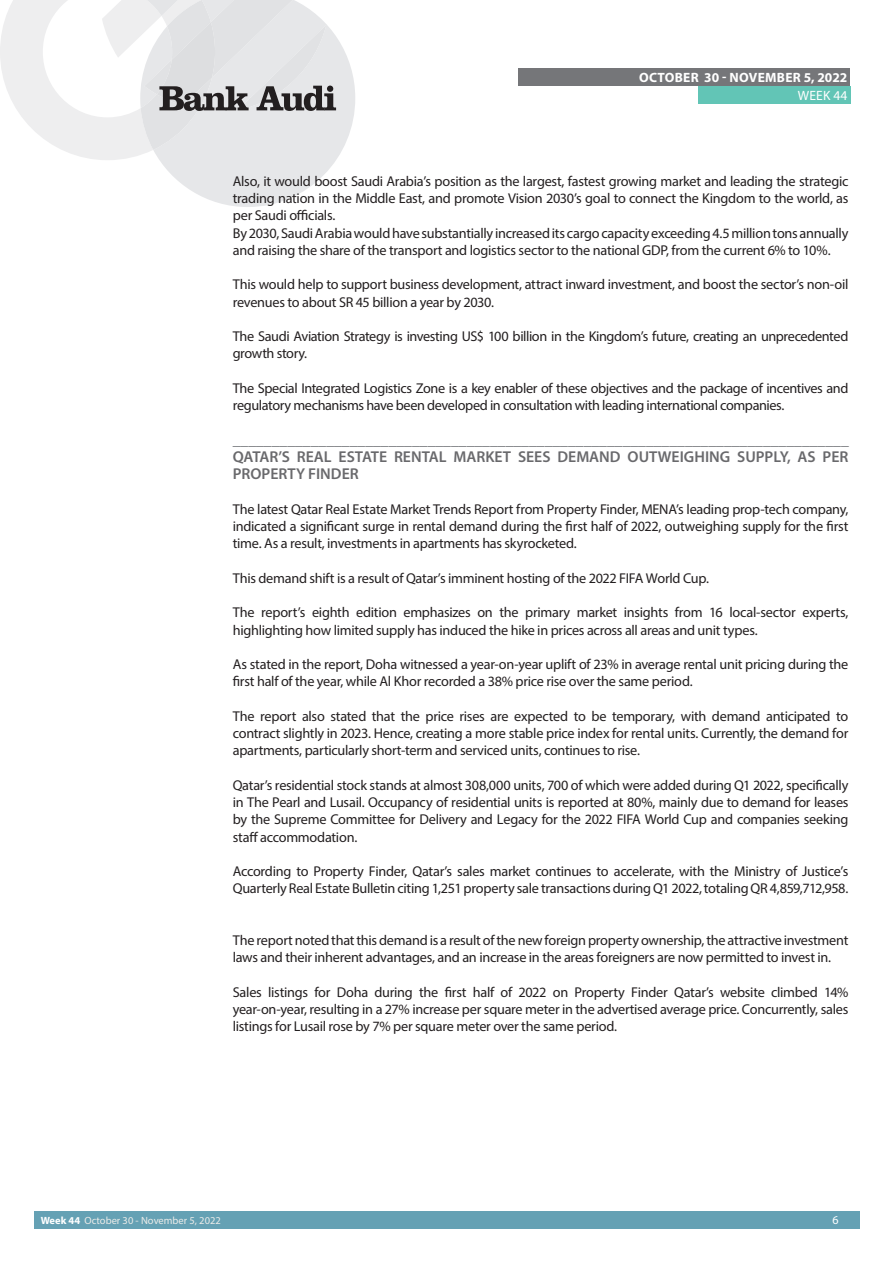
<style>
.page{position:relative;width:893px;height:1263px;background:#fff}
.page>*{position:absolute;margin:0;border:0;box-sizing:border-box;transform-origin:0 0}
.t1{font:600 15.75px/17.2px "Myriad Pro";color:#69696c}
.t2{font:15.6px "Myriad Pro";color:#707276}
.t3{font:14.25px/17.2px "Myriad Pro";letter-spacing:-.02em;color:#231f20}
.t4{font:700 13.5px "Myriad Pro";letter-spacing:.02em;color:#fff}
.t5{font:13.5px "Myriad Pro";letter-spacing:.02em;color:#fff}
.t6{font:12px "Myriad Pro";color:#fff}
.t7{font:10.5px "Myriad Pro";color:#ecece9}
.s1{font-weight:700;color:#fff}
</style>
<div class="page">
<div style="left:35px;top:1212px;width:825px;height:17px;background:#65a1b4"></div>
<div style="left:519px;top:68px;width:331px;height:17px;background:#757679"></div>
<div style="left:698px;top:86px;width:152px;height:17px;background:#62c5b6"></div>
<svg style="left:0;top:0;width:355px;height:207px"></svg>
<p class="t4" style="left:639px;top:68px;width:210px">OCTOBER 30 - NOVEMBER 5, 2022</p>
<p class="t5" style="left:798px;top:87px;width:51px">WEEK 44</p>
<p class="t3" style="left:233px;top:172px;width:617px">Also, it would boost Saudi Arabia’s position as the largest, fastest growing market and leading the strategic trading nation in the Middle East, and promote Vision 2030’s goal to connect the Kingdom to the world, as per Saudi officials.<br>By 2030, Saudi Arabia would have substantially increased its cargo capacity exceeding 4.5 million tons annually and raising the share of the transport and logistics sector to the national GDP, from the current 6% to 10%.</p>
<p class="t3" style="left:233px;top:276px;width:617px">This would help to support business development, attract inward investment, and boost the sector’s non-oil revenues to about SR 45 billion a year by 2030.</p>
<p class="t3" style="left:233px;top:328px;width:617px">The Saudi Aviation Strategy is investing US$ 100 billion in the Kingdom’s future, creating an unprecedented growth story.</p>
<p class="t3" style="left:233px;top:379px;width:617px">The Special Integrated Logistics Zone is a key enabler of these objectives and the package of incentives and regulatory mechanisms have been developed in consultation with leading international companies.</p>
<p class="t2" style="left:233px;top:430px;width:617px">_______________________________________________________________________________</p>
<p class="t1" style="left:233px;top:448px;width:617px">QATAR’S REAL ESTATE RENTAL MARKET SEES DEMAND OUTWEIGHING SUPPLY, AS PER<br>PROPERTY FINDER</p>
<p class="t3" style="left:233px;top:500px;width:617px;text-align:justify">The latest Qatar Real Estate Market Trends Report from Property Finder, MENA’s leading prop-tech company, indicated a significant surge in rental demand during the first half of 2022, outweighing supply for the first time. As a result, investments in apartments has skyrocketed.</p>
<p class="t3" style="left:233px;top:569px;width:478px">This demand shift is a result of Qatar’s imminent hosting of the 2022 FIFA World Cup.</p>
<p class="t3" style="left:233px;top:604px;width:617px">The report’s eighth edition emphasizes on the primary market insights from 16 local-sector experts, highlighting how limited supply has induced the hike in prices across all areas and unit types.</p>
<p class="t3" style="left:233px;top:655px;width:617px">As stated in the report, Doha witnessed a year-on-year uplift of 23% in average rental unit pricing during the first half of the year, while Al Khor recorded a 38% price rise over the same period.</p>
<p class="t3" style="left:233px;top:707px;width:617px;text-align:justify">The report also stated that the price rises are expected to be temporary, with demand anticipated to contract slightly in 2023. Hence, creating a more stable price index for rental units. Currently, the demand for apartments, particularly short-term and serviced units, continues to rise.</p>
<p class="t3" style="left:233px;top:776px;width:617px;text-align:justify">Qatar’s residential stock stands at almost 308,000 units, 700 of which were added during Q1 2022, specifically in The Pearl and Lusail. Occupancy of residential units is reported at 80%, mainly due to demand for leases by the Supreme Committee for Delivery and Legacy for the 2022 FIFA World Cup and companies seeking staff accommodation.</p>
<p class="t3" style="left:233px;top:862px;width:617px">According to Property Finder, Qatar’s sales market continues to accelerate, with the Ministry of Justice’s<br>Quarterly Real Estate Bulletin citing 1,251 property sale transactions during Q1 2022, totaling QR 4,859,712,958.</p>
<p class="t3" style="left:233px;top:931px;width:617px">The report noted that this demand is a result of the new foreign property ownership, the attractive investment laws and their inherent advantages, and an increase in the areas foreigners are now permitted to invest in.</p>
<p class="t3" style="left:233px;top:983px;width:617px;text-align:justify">Sales listings for Doha during the first half of 2022 on Property Finder Qatar’s website climbed 14% year-on-year, resulting in a 27% increase per square meter in the advertised average price. Concurrently, sales listings for Lusail rose by 7% per square meter over the same period.</p>
<p class="t7" style="left:41px;top:1214px;width:182px"><span class="s1">Week 44</span> October 30 - November 5, 2022</p>
<p class="t6" style="left:832px;top:1213px;width:8px">6</p>
</div>
